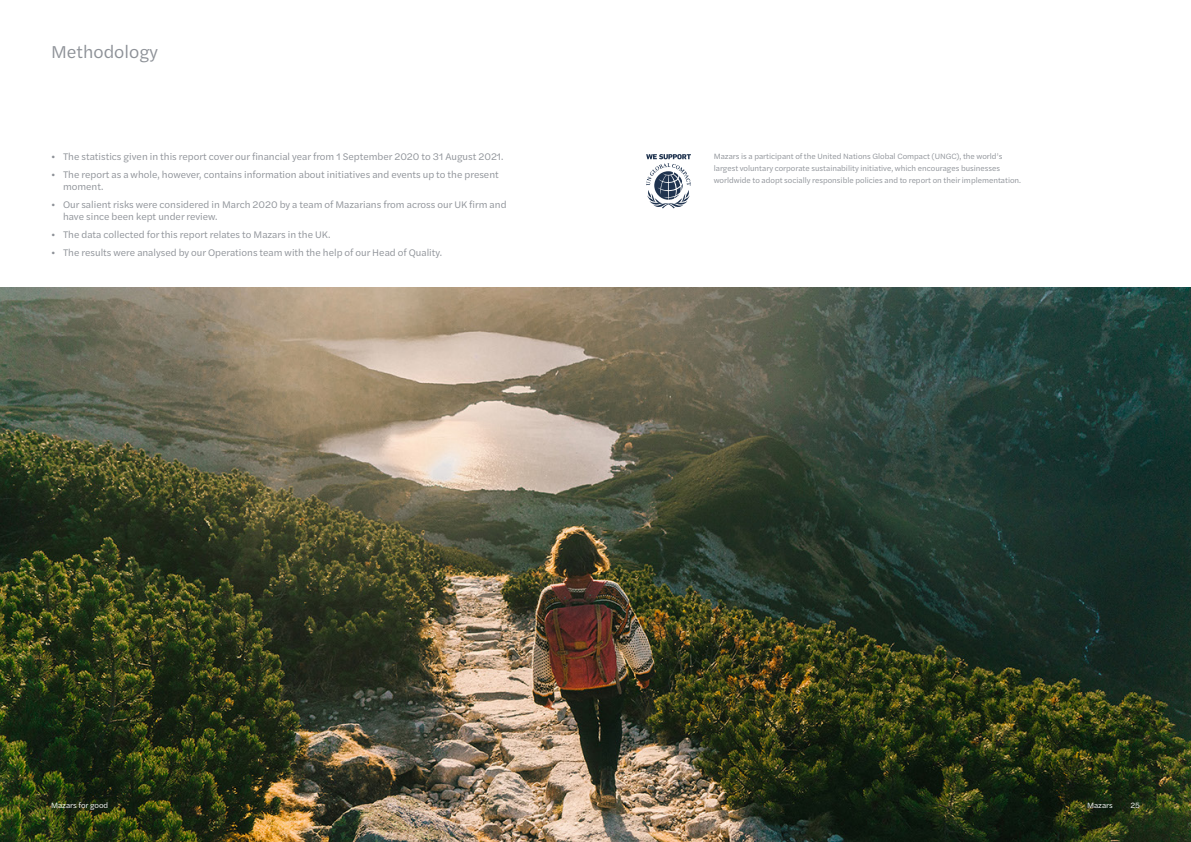
<style>
.page{position:relative;width:1191px;height:842px;background:#fff}
.page>*{position:absolute;margin:0;border:0;box-sizing:border-box;transform-origin:0 0}
.t1{font:18px "Halyard Text";color:#8d9197}
.t2{font:10px/12px "Halyard Text";color:#8d9197}
.t3{font:8px/12px "Halyard Text";color:#8d9197}
.t4{font:8px "Halyard Text";color:#fff}
.s1{font-family:"DIN Next LT Pro"}
</style>
<div class="page">
<svg style="left:646px;top:154px;width:45px;height:54px"></svg>
<img style="left:0;top:288px;width:1191px;height:554px">
<h1 class="t1" style="left:51px;top:39px;width:108px">Methodology</h1>
<p class="t2" style="left:51px;top:150px;width:454px"><span class="s1">•</span> The statistics given in this report cover our financial year from 1 September 2020 to 31 August 2021.</p>
<p class="t2" style="left:63px;top:168px;width:437px;text-indent:-12px"><span class="s1">•</span> The report as a whole, however, contains information about initiatives and events up to the present moment.</p>
<p class="t2" style="left:63px;top:198px;width:445px;text-indent:-12px"><span class="s1">•</span> Our salient risks were considered in March 2020 by a team of Mazarians from across our UK firm and have since been kept under review.</p>
<p class="t2" style="left:51px;top:228px;width:281px"><span class="s1">•</span> The data collected for this report relates to Mazars in the UK.</p>
<p class="t2" style="left:51px;top:246px;width:393px"><span class="s1">•</span> The results were analysed by our Operations team with the help of our Head of Quality.</p>
<p class="t3" style="left:713px;top:150px;width:309px">Mazars is a participant of the United Nations Global Compact (UNGC), the world’s largest voluntary corporate sustainability initiative, which encourages businesses worldwide to adopt socially responsible policies and to report on their implementation.</p>
<p class="t4" style="left:51px;top:800px;width:59px">Mazars for good</p>
<p class="t4" style="left:1087px;top:800px;width:27px">Mazars</p>
<p class="t4" style="left:1130px;top:800px;width:11px">25</p>
</div>
